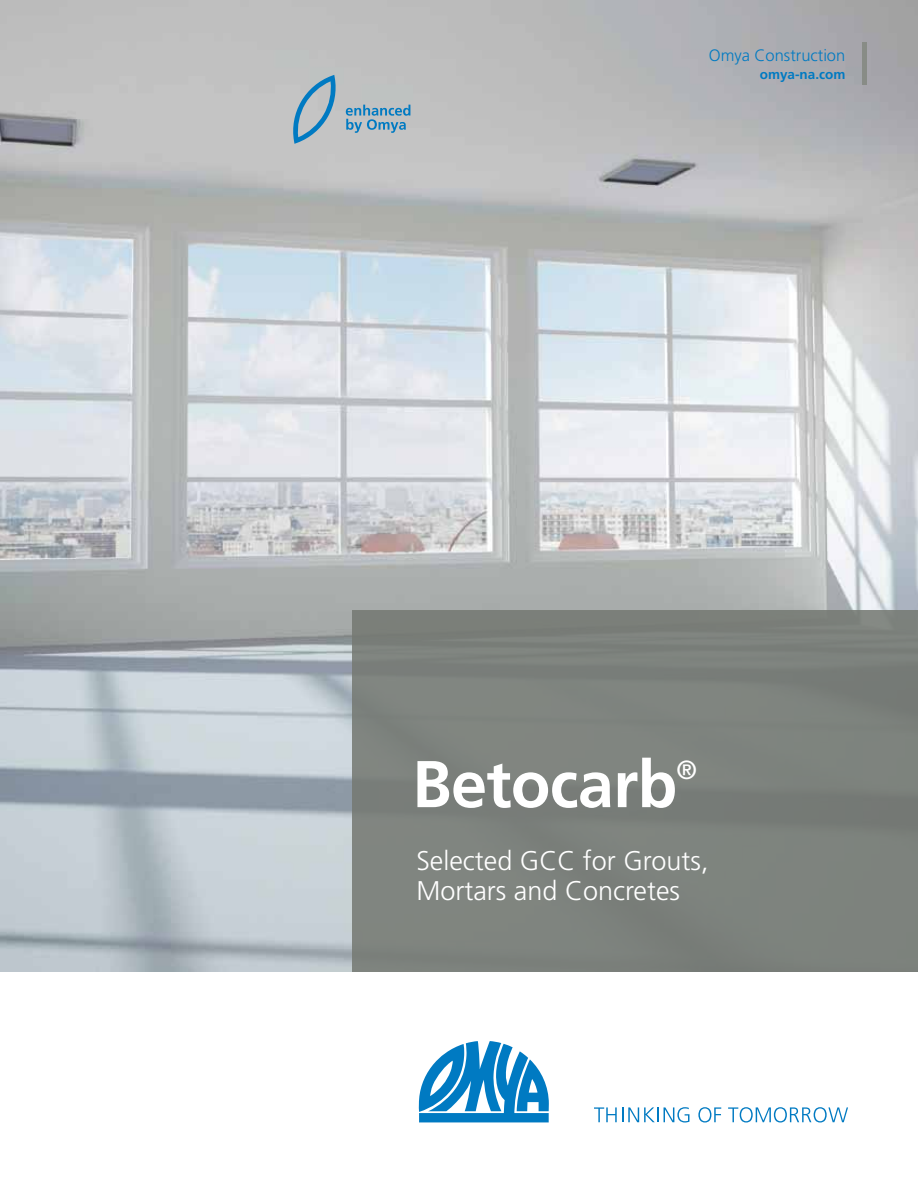
<style>
.page{position:relative;width:918px;height:1188px;background:#fff}
.page>*{position:absolute;margin:0;border:0;box-sizing:border-box;transform-origin:0 0}
.t1{font:700 66px "Frutiger LT";letter-spacing:-.01em;color:#fff}
.t2{font:300 27px/30px "Frutiger LT";color:#fff}
.t3{font:26.25px "Frutiger LT";color:#fff}
.t4{font:300 16.5px "Frutiger LT";color:#007ac2}
.t5{font:700 13.5px "Frutiger LT";color:#007ac2}
</style>
<div class="page">
<img style="left:0;top:0;width:918px;height:972px">
<svg style="left:293px;top:75px;width:44px;height:69px;background:#92b1c2"></svg>
<svg style="left:346px;top:105px;width:64px;height:28px;background:#8aadc2"></svg>
<div style="left:353px;top:611px;width:565px;height:361px;background:#7d837d"></div>
<div style="left:862px;top:43px;width:5px;height:42px;background:#888c86"></div>
<svg style="left:419px;top:1041px;width:130px;height:81px"></svg>
<svg style="left:594px;top:1107px;width:95px;height:16px"></svg>
<svg style="left:698px;top:1107px;width:23px;height:16px"></svg>
<svg style="left:728px;top:1107px;width:120px;height:16px"></svg>
<p class="t4" style="left:709px;top:46px;width:138px">Omya Construction</p>
<p class="t5" style="left:760px;top:67px;width:87px">omya-na.com</p>
<h1 class="t1" style="left:412px;top:745px;width:266px">Betocarb</h1>
<p class="t3" style="left:677px;top:754px;width:22px">®</p>
<p class="t2" style="left:416px;top:846px;width:294px">Selected GCC for Grouts,<br>Mortars and Concretes</p>
</div>
